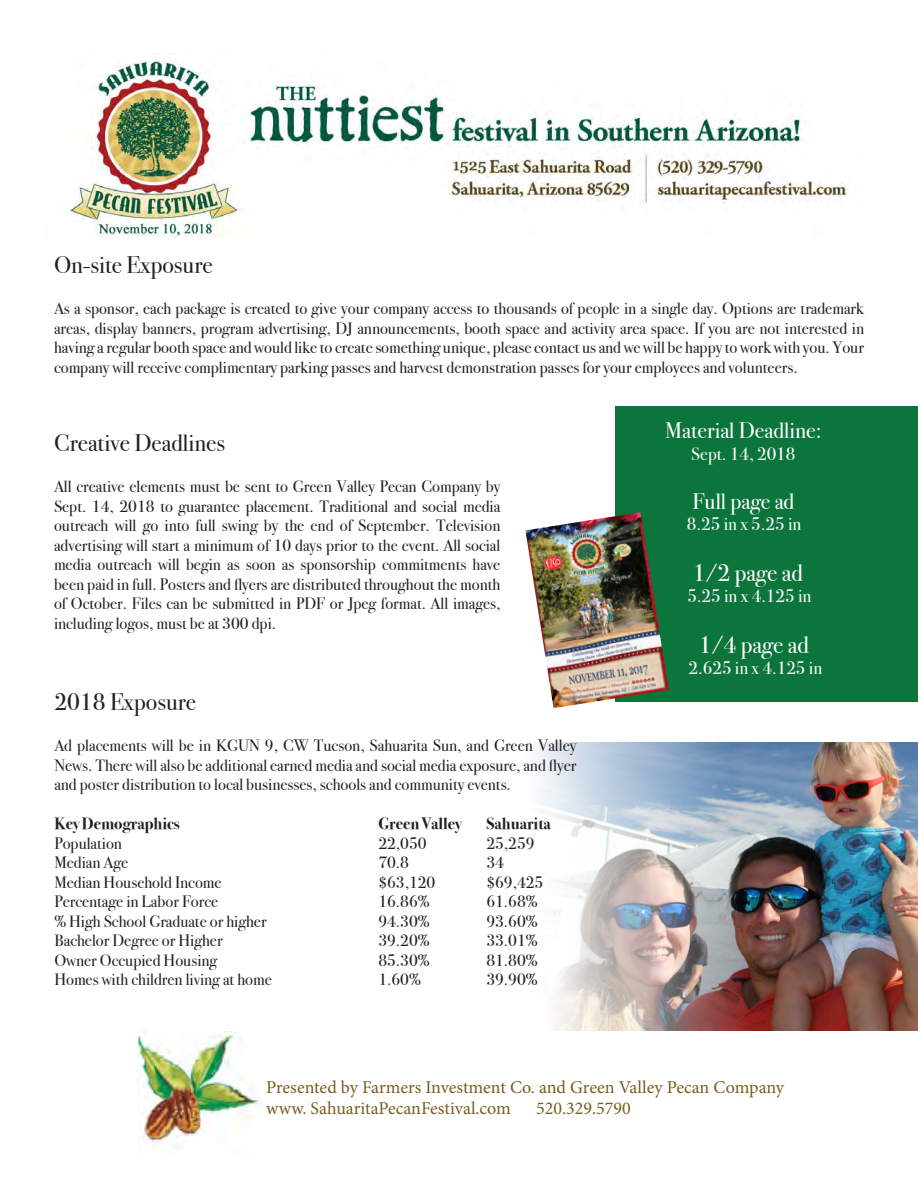
<style>
.page{position:relative;width:918px;height:1188px;background:#fff}
.page>*{position:absolute;margin:0;border:0;box-sizing:border-box;transform-origin:0 0}
.Paragraph_Style_5{font:24px "Bodoni Svty Two ITCTT";color:#231f20}
.Paragraph_Style_1{font:24px "Bodoni Svty Two ITCTT";color:#fff}
.Paragraph_Style_1-2{font:22.5px "Bodoni Svty Two ITCTT";color:#fff}
.t1{font:18px/21.6px "Minion Pro";color:#785e1e}
.Paragraph_Style_1-3{font:18px "Bodoni Svty Two ITCTT";color:#fff}
.body{font:16.5px/19.5px "Bodoni Svty Two ITCTT";color:#231f20;text-align:justify}
.body-2{font:700 16.5px "Bodoni Svty Two ITCTT";color:#231f20}
</style>
<div class="page">
<img style="left:137px;top:1031px;width:123px;height:123px">
<img style="left:68px;top:58px;width:780px;height:180px">
<img style="left:535px;top:742px;width:383px;height:288px">
<div style="left:616px;top:406px;width:302px;height:296px;background:#0b753c"></div>
<img style="left:525px;top:512px;width:144px;height:196px">
<p class="Paragraph_Style_5" style="left:54px;top:245px;width:160px">On-site Exposure</p>
<p class="body" style="left:54px;top:297px;width:812px">As a sponsor, each package is created to give your company access to thousands of people in a single day. Options are trademark areas, display banners, program advertising, DJ announcements, booth space and activity area space. If you are not interested in having a regular booth space and would like to create something unique, please contact us and we will be happy to work with you. Your company will receive complimentary parking passes and harvest demonstration passes for your employees and volunteers.</p>
<p class="Paragraph_Style_5" style="left:54px;top:423px;width:173px">Creative Deadlines</p>
<p class="body" style="left:54px;top:475px;width:448px">All creative elements must be sent to Green Valley Pecan Company by Sept. 14, 2018 to guarantee placement. Traditional and social media outreach will go into full swing by the end of September. Television advertising will start a minimum of 10 days prior to the event. All social media outreach will begin as soon as sponsorship commitments have been paid in full. Posters and flyers are distributed throughout the month of October. Files can be submitted in PDF or Jpeg format. All images, including logos, must be at 300 dpi.</p>
<p class="Paragraph_Style_5" style="left:54px;top:683px;width:143px">2018 Exposure</p>
<p class="body" style="left:54px;top:734px;width:524px">Ad placements will be in KGUN 9, CW Tucson, Sahuarita Sun, and Green Valley News. There will also be additional earned media and social media exposure, and flyer and poster distribution to local businesses, schools and community events.</p>
<p class="body-2" style="left:54px;top:810px;width:127px">Key Demographics</p>
<p class="body-2" style="left:378px;top:810px;width:85px">Green Valley</p>
<p class="body-2" style="left:486px;top:810px;width:66px">Sahuarita</p>
<p class="body" style="left:54px;top:832px;width:69px">Population</p>
<p class="body" style="left:378px;top:832px;width:50px">22,050</p>
<p class="body" style="left:486px;top:832px;width:50px">25,259</p>
<p class="body" style="left:54px;top:851px;width:75px">Median Age</p>
<p class="body" style="left:378px;top:851px;width:32px">70.8</p>
<p class="body" style="left:486px;top:851px;width:19px">34</p>
<p class="body" style="left:54px;top:871px;width:169px">Median Household Income</p>
<p class="body" style="left:378px;top:871px;width:59px">$63,120</p>
<p class="body" style="left:486px;top:871px;width:59px">$69,425</p>
<p class="body" style="left:54px;top:890px;width:165px">Percentage in Labor Force</p>
<p class="body" style="left:378px;top:890px;width:53px">16.86%</p>
<p class="body" style="left:486px;top:890px;width:53px">61.68%</p>
<p class="body" style="left:54px;top:910px;width:214px">% High School Graduate or higher</p>
<p class="body" style="left:378px;top:910px;width:53px">94.30%</p>
<p class="body" style="left:486px;top:910px;width:53px">93.60%</p>
<p class="body" style="left:54px;top:929px;width:170px">Bachelor Degree or Higher</p>
<p class="body" style="left:378px;top:929px;width:53px">39.20%</p>
<p class="body" style="left:486px;top:929px;width:53px">33.01%</p>
<p class="body" style="left:54px;top:949px;width:164px">Owner Occupied Housing</p>
<p class="body" style="left:378px;top:949px;width:53px">85.30%</p>
<p class="body" style="left:486px;top:949px;width:53px">81.80%</p>
<p class="body" style="left:54px;top:968px;width:219px">Homes with children living at home</p>
<p class="body" style="left:378px;top:968px;width:44px">1.60%</p>
<p class="body" style="left:486px;top:968px;width:53px">39.90%</p>
<p class="Paragraph_Style_1-2" style="left:665px;top:412px;width:158px">Material Deadline:</p>
<p class="Paragraph_Style_1-3" style="left:691px;top:439px;width:106px">Sept. 14, 2018</p>
<p class="Paragraph_Style_1-2" style="left:692px;top:483px;width:103px">Full page ad</p>
<p class="Paragraph_Style_1-3" style="left:687px;top:509px;width:116px">8.25 in x 5.25 in</p>
<p class="Paragraph_Style_1" style="left:693px;top:553px;width:111px">1/2 page ad</p>
<p class="Paragraph_Style_1-3" style="left:687px;top:581px;width:126px">5.25 in x 4.125 in</p>
<p class="Paragraph_Style_1" style="left:699px;top:625px;width:111px">1/4 page ad</p>
<p class="Paragraph_Style_1-3" style="left:689px;top:653px;width:135px">2.625 in x 4.125 in</p>
<p class="t1" style="left:266px;top:1076px;width:519px">Presented by Farmers Investment Co. and Green Valley Pecan Company www. SahuaritaPecanFestival.com</p>
<p class="t1" style="left:536px;top:1098px;width:96px">520.329.5790</p>
</div>
